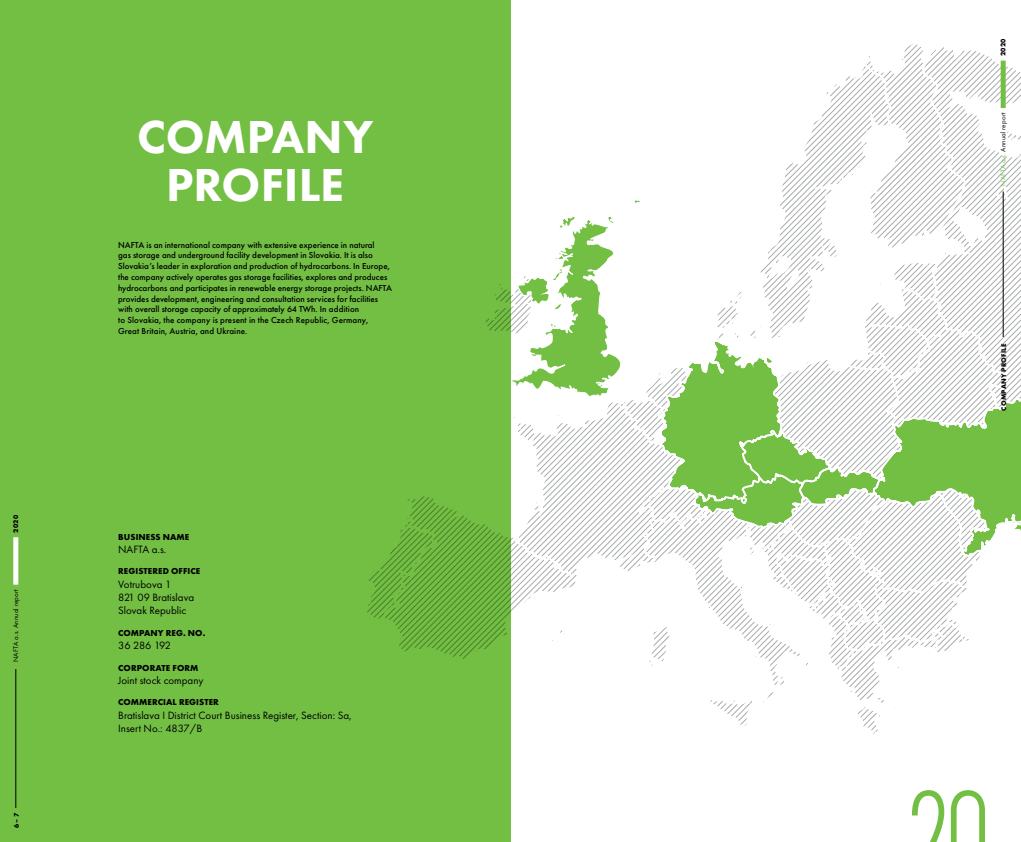
<style>
.page{position:relative;width:1021px;height:842px;background:#fff}
.page>*{position:absolute;margin:0;border:0;box-sizing:border-box;transform-origin:0 0}
.t1{font:800 48px/48px "Futura PT";color:#fff;text-align:center}
.t2{font:11px/13.2px "Futura PT";color:#000}
.t3{font:500 9px/10.8px "Futura PT";color:#000}
.t4{font:700 9px "Futura PT";letter-spacing:.01em;color:#000}
.t5{font:7px "Futura PT";letter-spacing:.025em;color:#000}
.t6{font:700 7px "Futura PT";letter-spacing:.04em;color:#000}
.s1{color:#72bf44}
</style>
<div class="page">
<div style="left:0;top:0;width:510px;height:842px;background:#72bf44"></div>
<svg style="left:367px;top:567px;width:15px;height:52px"></svg>
<svg style="left:382px;top:496px;width:86px;height:163px"></svg>
<svg style="left:468px;top:27px;width:552px;height:715px"></svg>
<svg style="left:912px;top:790px;width:72px;height:52px"></svg>
<hr style="left:16px;top:669px;width:1px;height:139px;background:#000">
<div style="left:13px;top:537px;width:5px;height:48px;background:#fff"></div>
<div style="left:1000px;top:61px;width:5px;height:47px;background:#72bf44"></div>
<hr style="left:1002px;top:191px;width:1px;height:146px;background:#000">
<p class="t6" style="left:11px;top:533px;width:19px;rotate:-90deg">2020</p>
<p class="t5" style="left:12px;top:662px;width:75px;rotate:-90deg">NAFTA a.s. Annual report</p>
<p class="t6" style="left:12px;top:828px;width:18px;rotate:-90deg">6 – 7</p>
<h1 class="t1" style="left:137px;top:112px;width:238px">COMPANY<br>PROFILE</h1>
<p class="t3" style="left:118px;top:239px;width:275px">NAFTA is an international company with extensive experience in natural<br>gas storage and underground facility development in Slovakia. It is also Slovakia’s leader in exploration and production of hydrocarbons. In Europe, the company actively operates gas storage facilities, explores and produces hydrocarbons and participates in renewable energy storage projects. NAFTA provides development, engineering and consultation services for facilities with overall storage capacity of approximately 64 TWh. In addition<br>to Slovakia, the company is present in the Czech Republic, Germany,<br>Great Britain, Austria, and Ukraine.</p>
<p class="t4" style="left:118px;top:531px;width:73px">BUSINESS NAME</p>
<p class="t2" style="left:118px;top:543px;width:50px">NAFTA a.s.</p>
<p class="t4" style="left:118px;top:566px;width:83px">REGISTERED OFFICE</p>
<p class="t2" style="left:118px;top:577px;width:77px">Votrubova 1<br>821 09 Bratislava<br>Slovak Republic</p>
<p class="t4" style="left:118px;top:627px;width:89px">COMPANY REG. NO.</p>
<p class="t2" style="left:118px;top:639px;width:55px">36 286 192</p>
<p class="t4" style="left:118px;top:662px;width:82px">CORPORATE FORM</p>
<p class="t2" style="left:118px;top:673px;width:87px">Joint stock company</p>
<p class="t4" style="left:118px;top:696px;width:102px">COMMERCIAL REGISTER</p>
<p class="t2" style="left:118px;top:708px;width:235px">Bratislava I District Court Business Register, Section: Sa,<br>Insert No.: 4837/B</p>
<p class="t6" style="left:998px;top:56px;width:19px;rotate:-90deg">2020</p>
<p class="t5" style="left:998px;top:186px;width:75px;rotate:-90deg"><span class="s1">NAFTA a.s.</span> Annual report</p>
<p class="t6" style="left:999px;top:410px;width:68px;rotate:-90deg">COMPANY PROFILE</p>
</div>
